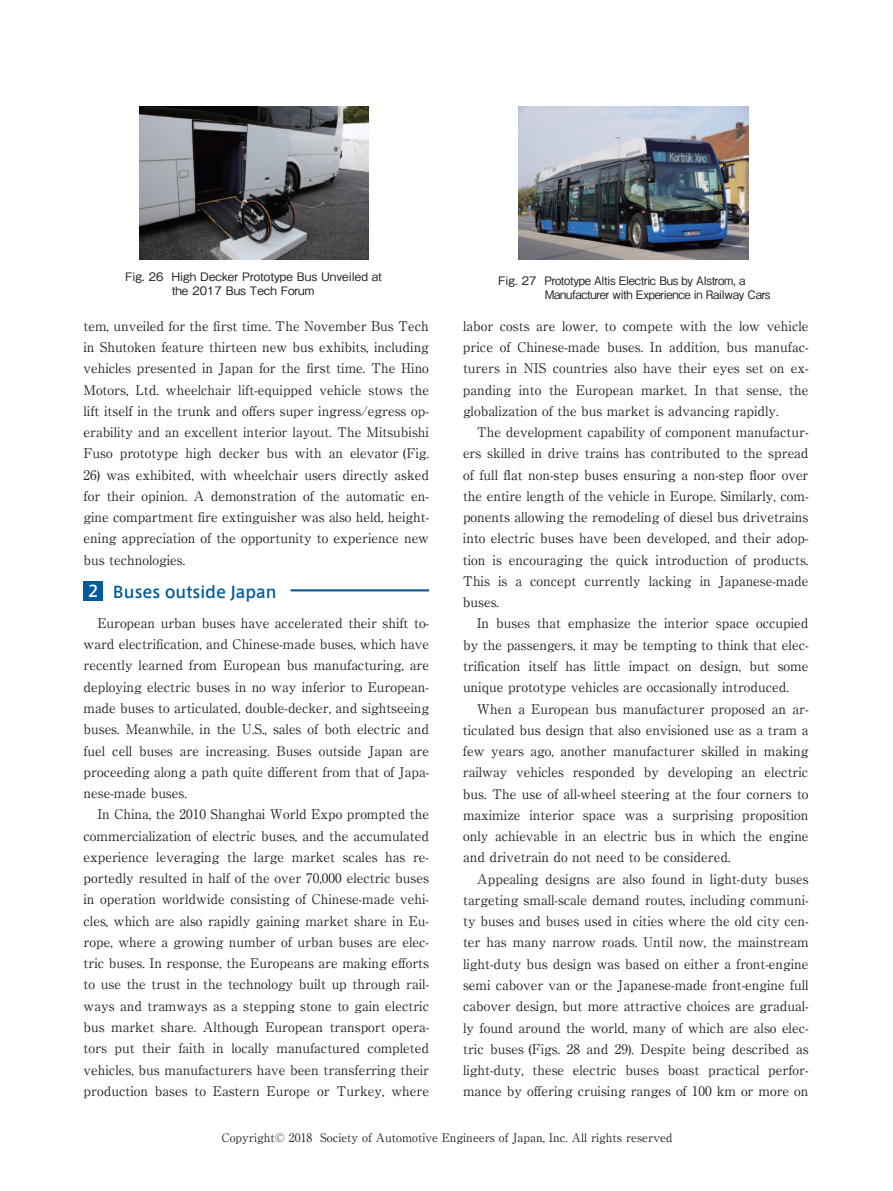
<style>
.page{position:relative;width:893px;height:1191px;background:#fff}
.page>*{position:absolute;margin:0;border:0;box-sizing:border-box;transform-origin:0 0}
.t1{font:500 15.9px "Axis Pro N";color:#015a9d}
.t2{font:13.35px/21.3px "Ryumin Pro";color:#231f20;text-align:justify}
.t3{font:500 11.7px/14.1px "Gothic BBB Pro";letter-spacing:-.025em;color:#231f20}
.t4{font:11.7px "Ryumin Pro";color:#231f20}
.t5{font:500 11.7px/14.1px "Gothic BBB Pro";color:#231f20}
.s1{color:#fff}
</style>
<div class="page">
<hr style="left:290px;top:589px;width:139px;height:2px;background:#015a9d">
<div style="left:84px;top:581px;width:19px;height:20px;background:#015a9d"></div>
<img style="left:139px;top:106px;width:230px;height:153px">
<img style="left:519px;top:106px;width:229px;height:153px">
<p class="t5" style="left:172px;top:268px;width:212px;text-indent:-47px">Fig. 26 High Decker Prototype Bus Unveiled at the 2017 Bus Tech Forum</p>
<p class="t3" style="left:545px;top:272px;width:227px;text-indent:-47px">Fig. 27 Prototype Altis Electric Bus by Alstrom, a<br>Manufacturer with Experience in Railway Cars</p>
<p class="t2" style="left:83px;top:314px;width:347px">tem, unveiled for the first time. The November Bus Tech in Shutoken feature thirteen new bus exhibits, including vehicles presented in Japan for the first time. The Hino Motors, Ltd. wheelchair lift-equipped vehicle stows the lift itself in the trunk and offers super ingress/egress op&shy;erability and an excellent interior layout. The Mitsubishi Fuso prototype high decker bus with an elevator (Fig.</p>
<p class="t2" style="left:83px;top:463px;width:347px">26) was exhibited, with wheelchair users directly asked for their opinion. A demonstration of the automatic en&shy;gine compartment fire extinguisher was also held, height&shy;ening appreciation of the opportunity to experience new bus technologies.</p>
<p class="t1" style="left:88px;top:583px;width:190px"><span class="s1">2</span> Buses outside Japan</p>
<p class="t2" style="left:83px;top:611px;width:347px;text-indent:14px">European urban buses have accelerated their shift to&shy;ward electrification, and Chinese-made buses, which have recently learned from European bus manufacturing, are deploying electric buses in no way inferior to European&shy;made buses to articulated, double-decker, and sightseeing buses. Meanwhile, in the U.S., sales of both electric and fuel cell buses are increasing. Buses outside Japan are proceeding along a path quite different from that of Japa&shy;nese-made buses.</p>
<p class="t2" style="left:83px;top:802px;width:347px;text-indent:14px">In China, the 2010 Shanghai World Expo prompted the commercialization of electric buses, and the accumulated experience leveraging the large market scales has re&shy;portedly resulted in half of the over 70,000 electric buses in operation worldwide consisting of Chinese-made vehi&shy;cles, which are also rapidly gaining market share in Eu&shy;rope, where a growing number of urban buses are elec&shy;tric buses. In response, the Europeans are making efforts to use the trust in the technology built up through rail&shy;ways and tramways as a stepping stone to gain electric bus market share. Although European transport opera&shy;tors put their faith in locally manufactured completed vehicles, bus manufacturers have been transferring their production bases to Eastern Europe or Turkey, where</p>
<p class="t2" style="left:463px;top:314px;width:347px">labor costs are lower, to compete with the low vehicle price of Chinese-made buses. In addition, bus manufac&shy;turers in NIS countries also have their eyes set on ex&shy;panding into the European market. In that sense, the globalization of the bus market is advancing rapidly.</p>
<p class="t2" style="left:463px;top:420px;width:347px;text-indent:14px">The development capability of component manufactur&shy;ers skilled in drive trains has contributed to the spread of full flat non-step buses ensuring a non-step floor over the entire length of the vehicle in Europe. Similarly, com&shy;ponents allowing the remodeling of diesel bus drivetrains into electric buses have been developed, and their adop&shy;tion is encouraging the quick introduction of products.<br>This is a concept currently lacking in Japanese-made buses.</p>
<p class="t2" style="left:463px;top:612px;width:347px;text-indent:14px">In buses that emphasize the interior space occupied by the passengers, it may be tempting to think that elec&shy;trification itself has little impact on design, but some unique prototype vehicles are occasionally introduced.</p>
<p class="t2" style="left:463px;top:697px;width:347px;text-indent:14px">When a European bus manufacturer proposed an ar&shy;ticulated bus design that also envisioned use as a tram a few years ago, another manufacturer skilled in making railway vehicles responded by developing an electric bus. The use of all-wheel steering at the four corners to maximize interior space was a surprising proposition only achievable in an electric bus in which the engine and drivetrain do not need to be considered.</p>
<p class="t2" style="left:463px;top:867px;width:347px;text-indent:14px">Appealing designs are also found in light-duty buses targeting small-scale demand routes, including communi&shy;ty buses and buses used in cities where the old city cen&shy;ter has many narrow roads. Until now, the mainstream light-duty bus design was based on either a front-engine semi cabover van or the Japanese-made front-engine full cabover design, but more attractive choices are gradual&shy;ly found around the world, many of which are also elec&shy;tric buses (Figs. 28 and 29). Despite being described as light-duty, these electric buses boast practical perfor&shy;mance by offering cruising ranges of 100 km or more on</p>
<p class="t4" style="left:222px;top:1128px;width:452px">Copyright© 2018 Society of Automotive Engineers of Japan, Inc. All rights reserved</p>
</div>
